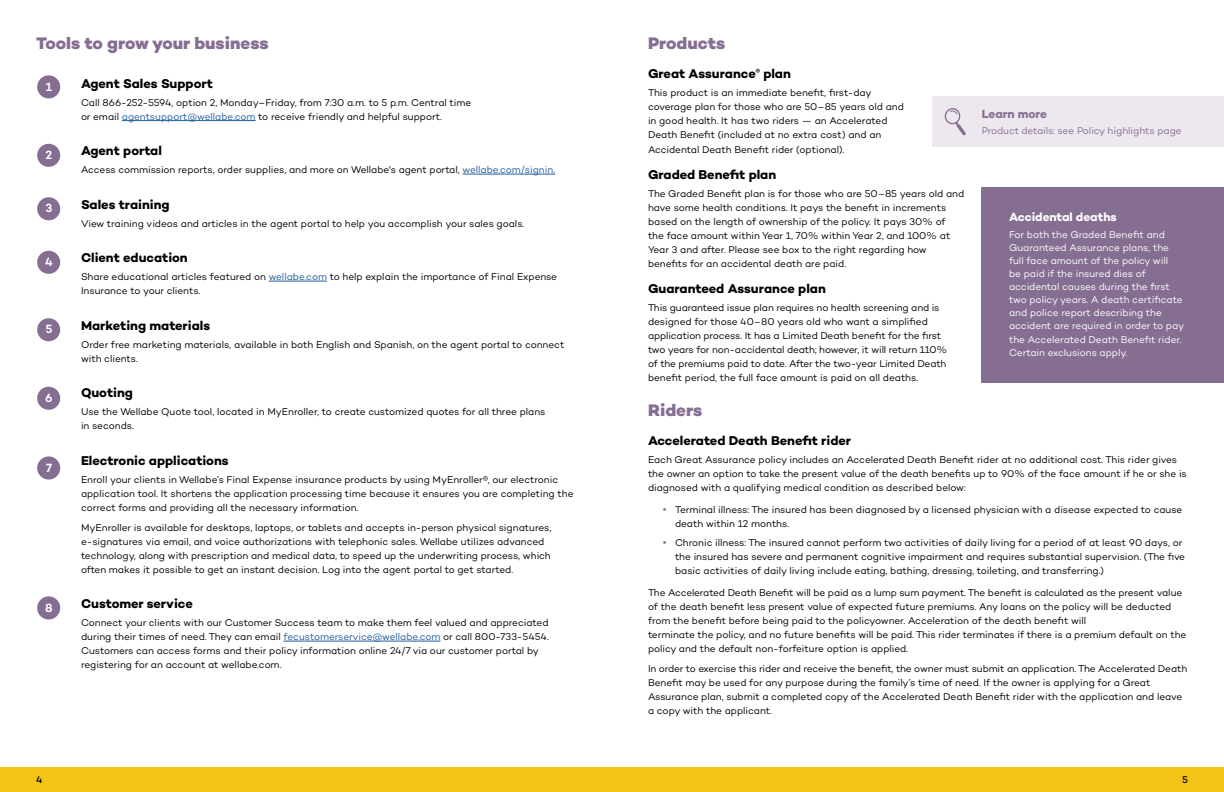
<style>
.page{position:relative;width:1224px;height:792px;background:#fff}
.page>*{position:absolute;margin:0;border:0;box-sizing:border-box;transform-origin:0 0}
.t1{font:800 17px "Campton";color:#866e93}
.t2{font:700 13px "Campton";color:#000}
.t3{font:600 12.2px "Campton";color:#fff}
.t4{font:700 12px "Campton";letter-spacing:-.005em;color:#fff}
.t5{font:700 12px "Campton";letter-spacing:-.01em;color:#866e93}
.t6{font:10px/14px "Campton";letter-spacing:-.005em;color:#000}
.t7{font:10px/13px "Campton";letter-spacing:-.005em;color:#fff}
.t8{font:10px "Campton";letter-spacing:-.01em;color:#866e93}
.t9{font:500 10px "Campton";color:#000}
.s1{color:#215e9e}
.s2{font-size:12px;color:#866e93}
</style>
<div class="page">
<div style="left:612px;top:768px;width:612px;height:24px;background:#f3c317"></div>
<div style="left:0;top:768px;width:612px;height:24px;background:#f3c317"></div>
<div style="left:932px;top:96px;width:292px;height:51px;background:#ede8ee"></div>
<hr style="left:122px;top:120px;width:134px;height:1px;background:#215e9e">
<hr style="left:463px;top:174px;width:92px;height:1px;background:#215e9e">
<hr style="left:269px;top:281px;width:58px;height:1px;background:#215e9e">
<hr style="left:284px;top:641px;width:157px;height:1px;background:#215e9e">
<div style="left:982px;top:187px;width:242px;height:195px;background:#866e93"></div>
<svg style="left:944px;top:108px;width:22px;height:28px"></svg>
<div style="left:37px;top:75px;width:23px;height:23px;background:#866e93;border-radius:50%"></div>
<div style="left:37px;top:144px;width:23px;height:23px;background:#866e93;border-radius:50%"></div>
<div style="left:37px;top:197px;width:23px;height:23px;background:#866e93;border-radius:50%"></div>
<div style="left:37px;top:251px;width:23px;height:23px;background:#866e93;border-radius:50%"></div>
<div style="left:37px;top:318px;width:23px;height:23px;background:#866e93;border-radius:50%"></div>
<div style="left:37px;top:387px;width:23px;height:23px;background:#866e93;border-radius:50%"></div>
<div style="left:37px;top:456px;width:23px;height:24px;background:#866e93;border-radius:50%"></div>
<div style="left:37px;top:596px;width:23px;height:23px;background:#866e93;border-radius:50%"></div>
<h1 class="t1" style="left:36px;top:32px;width:234px">Tools to grow your business</h1>
<h2 class="t2" style="left:81px;top:75px;width:133px">Agent Sales Support</h2>
<p class="t6" style="left:81px;top:95px;width:392px">Call 866-252-5594, option 2, Monday–Friday, from 7:30 a.m. to 5 p.m. Central time or email <span class="s1">agentsupport@wellabe.com</span> to receive friendly and helpful support.</p>
<h2 class="t2" style="left:81px;top:142px;width:82px">Agent portal</h2>
<p class="t6" style="left:81px;top:162px;width:476px">Access commission reports, order supplies, and more on Wellabe's agent portal, <span class="s1">wellabe.com/signin.</span></p>
<h2 class="t2" style="left:81px;top:196px;width:90px">Sales training</h2>
<p class="t6" style="left:81px;top:216px;width:445px">View training videos and articles in the agent portal to help you accomplish your sales goals.</p>
<h2 class="t2" style="left:81px;top:249px;width:108px">Client education</h2>
<p class="t6" style="left:81px;top:269px;width:478px">Share educational articles featured on <span class="s1">wellabe.com</span> to help explain the importance of Final Expense<br>Insurance to your clients.</p>
<h2 class="t2" style="left:81px;top:317px;width:131px">Marketing materials</h2>
<p class="t6" style="left:81px;top:337px;width:485px">Order free marketing materials, available in both English and Spanish, on the agent portal to connect with clients.</p>
<h2 class="t2" style="left:81px;top:384px;width:53px">Quoting</h2>
<p class="t6" style="left:81px;top:404px;width:466px">Use the Wellabe Quote tool, located in MyEnroller, to create customized quotes for all three plans in seconds.</p>
<h2 class="t2" style="left:81px;top:452px;width:149px">Electronic applications</h2>
<p class="t6" style="left:81px;top:472px;width:494px">Enroll your clients in Wellabe’s Final Expense insurance products by using MyEnroller®, our electronic application tool. It shortens the application processing time because it ensures you are completing the correct forms and providing all the necessary information.</p>
<p class="t6" style="left:81px;top:520px;width:472px">MyEnroller is available for desktops, laptops, or tablets and accepts in-person physical signatures, e-signatures via email, and voice authorizations with telephonic sales. Wellabe utilizes advanced technology, along with prescription and medical data, to speed up the underwriting process, which often makes it possible to get an instant decision. Log into the agent portal to get started.</p>
<h2 class="t2" style="left:81px;top:595px;width:113px">Customer service</h2>
<p class="t6" style="left:81px;top:615px;width:469px">Connect your clients with our Customer Success team to make them feel valued and appreciated during their times of need. They can email <span class="s1">fecustomerservice@wellabe.com</span> or call 800-733-5454.<br>Customers can access forms and their policy information online 24/7 via our customer portal by registering for an account at wellabe.com.</p>
<p class="t3" style="left:46px;top:79px;width:8px">1</p>
<p class="t3" style="left:46px;top:147px;width:8px">2</p>
<p class="t3" style="left:46px;top:201px;width:8px">3</p>
<p class="t3" style="left:45px;top:254px;width:9px">4</p>
<p class="t3" style="left:45px;top:322px;width:9px">5</p>
<p class="t3" style="left:45px;top:390px;width:9px">6</p>
<p class="t3" style="left:46px;top:460px;width:8px">7</p>
<p class="t3" style="left:45px;top:600px;width:9px">8</p>
<h1 class="t1" style="left:648px;top:32px;width:79px">Products</h1>
<h2 class="t2" style="left:648px;top:65px;width:144px">Great Assurance<sup>®</sup> plan</h2>
<p class="t6" style="left:648px;top:86px;width:258px">This product is an immediate benefit, first-day coverage plan for those who are 50–85 years old and in good health. It has two riders — an Accelerated Death Benefit (included at no extra cost) and an Accidental Death Benefit rider (optional).</p>
<h2 class="t2" style="left:648px;top:166px;width:130px">Graded Benefit plan</h2>
<p class="t6" style="left:648px;top:186px;width:318px">The Graded Benefit plan is for those who are 50–85 years old and have some health conditions. It pays the benefit in increments based on the length of ownership of the policy. It pays 30% of<br>the face amount within Year 1, 70% within Year 2, and 100% at Year 3 and after. Please see box to the right regarding how benefits for an accidental death are paid.</p>
<h2 class="t2" style="left:648px;top:280px;width:179px">Guaranteed Assurance plan</h2>
<p class="t6" style="left:648px;top:300px;width:301px">This guaranteed issue plan requires no health screening and is designed for those 40–80 years old who want a simplified application process. It has a Limited Death benefit for the first two years for non-accidental death; however, it will return 110% of the premiums paid to date. After the two-year Limited Death benefit period, the full face amount is paid on all deaths.</p>
<h1 class="t1" style="left:648px;top:400px;width:56px">Riders</h1>
<h2 class="t2" style="left:648px;top:433px;width:205px">Accelerated Death Benefit rider</h2>
<p class="t6" style="left:648px;top:453px;width:540px">Each Great Assurance policy includes an Accelerated Death Benefit rider at no additional cost. This rider gives the owner an option to take the present value of the death benefits up to 90% of the face amount if he or she is diagnosed with a qualifying medical condition as described below:</p>
<p class="t6" style="left:675px;top:503px;width:509px;text-indent:-12px"><span class="s2">•</span> Terminal illness: The insured has been diagnosed by a licensed physician with a disease expected to cause death within 12 months.</p>
<p class="t6" style="left:675px;top:535px;width:512px;text-indent:-12px"><span class="s2">•</span> Chronic illness: The insured cannot perform two activities of daily living for a period of at least 90 days, or the insured has severe and permanent cognitive impairment and requires substantial supervision. (The five basic activities of daily living include eating, bathing, dressing, toileting, and transferring.)</p>
<p class="t6" style="left:648px;top:585px;width:540px">The Accelerated Death Benefit will be paid as a lump sum payment. The benefit is calculated as the present value of the death benefit less present value of expected future premiums. Any loans on the policy will be deducted from the benefit before being paid to the policyowner. Acceleration of the death benefit will<br>terminate the policy, and no future benefits will be paid. This rider terminates if there is a premium default on the policy and the default non-forfeiture option is applied.</p>
<p class="t6" style="left:648px;top:661px;width:541px">In order to exercise this rider and receive the benefit, the owner must submit an application. The Accelerated Death Benefit may be used for any purpose during the family’s time of need. If the owner is applying for a Great Assurance plan, submit a completed copy of the Accelerated Death Benefit rider with the application and leave a copy with the applicant.</p>
<p class="t5" style="left:982px;top:106px;width:67px">Learn more</p>
<p class="t8" style="left:982px;top:124px;width:201px">Product details: see Policy highlights page</p>
<p class="t4" style="left:1009px;top:209px;width:109px">Accidental deaths</p>
<p class="t7" style="left:1009px;top:228px;width:177px">For both the Graded Benefit and Guaranteed Assurance plans, the full face amount of the policy will<br>be paid if the insured dies of accidental causes during the first two policy years. A death certificate and police report describing the accident are required in order to pay</p>
<p class="t7" style="left:1009px;top:333px;width:174px">the Accelerated Death Benefit rider.<br>Certain exclusions apply.</p>
<p class="t9" style="left:36px;top:773px;width:8px">4</p>
<p class="t9" style="left:1182px;top:773px;width:7px">5</p>
</div>
